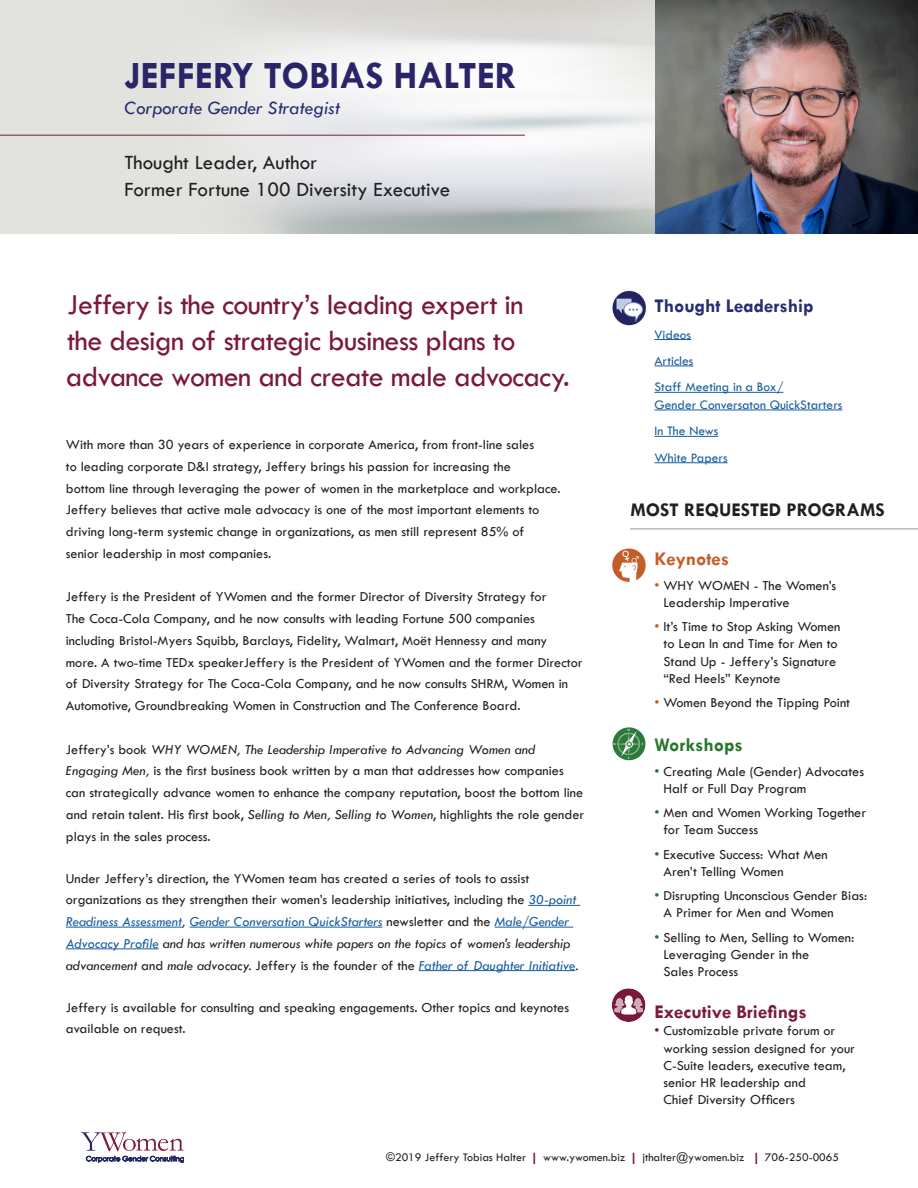
<style>
.page{position:relative;width:918px;height:1188px;background:#fff}
.page>*{position:absolute;margin:0;border:0;box-sizing:border-box;transform-origin:0 0}
.Top_Banner_Headline{font:700 39px "Tw Cen";color:#2a2569}
.Red-sub-sub_head{font:30px/36px "Tw Cen";letter-spacing:-.02em;color:#7a193c}
.Body_text{font:21px "Tw Cen";color:#231f20}
.Body_text-2{font:italic 19.5px "Tw Cen";color:#272d70}
.Body_text-3{font:700 19.5px "Tw Cen";color:#231f20}
.Body_text-4{font:700 19.5px "Tw Cen";color:#7a1c3d}
.Body_text-5{font:700 19.5px "Tw Cen";color:#272d70}
.Body_text-6{font:700 19.5px "Tw Cen";color:#27782e}
.Body_text-7{font:700 19.5px "Tw Cen";color:#c25e29}
.Red-sub-sub_head-2{font:14.25px/21.8px "Tw Cen";color:#231f20}
.Body_text-8{font:14.25px/17.2px "Tw Cen";color:#231f20}
.Body_text-9{font:13.5px/17.7px "Tw Cen";color:#175d9e}
.t1{font:12px "Tw Cen";color:#231f20}
.t2{font:700 2.85px "Futura";color:#bcd5b0}
.t3{font:700 2.55px "Futura";color:#bcd5b0}
.s1{font-style:italic}
.s2{font-style:italic;color:#175d9e}
.s3{color:#c25e29}
.s4{color:#27782e}
.s5{color:#7a193c}
.s6{font-size:18px;color:#7a193c}
</style>
<div class="page">
<svg style="left:81px;top:1132px;width:103px;height:31px"></svg>
<img style="left:0;top:0;width:656px;height:234px">
<img style="left:656px;top:0;width:262px;height:234px">
<hr style="left:528px;top:905px;width:52px;height:1px;background:#175d9e">
<hr style="left:66px;top:927px;width:116px;height:1px;background:#175d9e">
<hr style="left:190px;top:927px;width:193px;height:1px;background:#175d9e">
<hr style="left:495px;top:927px;width:78px;height:1px;background:#175d9e">
<hr style="left:66px;top:948px;width:93px;height:1px;background:#175d9e">
<hr style="left:419px;top:970px;width:156px;height:1px;background:#175d9e">
<hr style="left:654px;top:339px;width:37px;height:1px;background:#175d9e">
<hr style="left:654px;top:366px;width:39px;height:1px;background:#175d9e">
<hr style="left:654px;top:392px;width:129px;height:1px;background:#175d9e">
<hr style="left:654px;top:410px;width:188px;height:1px;background:#175d9e">
<hr style="left:654px;top:436px;width:64px;height:1px;background:#175d9e">
<hr style="left:654px;top:462px;width:74px;height:1px;background:#175d9e">
<img style="left:612px;top:290px;width:35px;height:36px">
<svg style="left:612px;top:988px;width:33px;height:34px"></svg>
<svg style="left:612px;top:727px;width:34px;height:34px"></svg>
<img style="left:612px;top:548px;width:34px;height:35px">
<hr style="left:630px;top:529px;width:288px;height:1px;background:#939598">
<hr style="left:0;top:135px;width:525px;height:1px;background:#7a1c3d">
<p class="Top_Banner_Headline" style="left:124px;top:53px;width:394px">JEFFERY TOBIAS HALTER</p>
<p class="Body_text-2" style="left:124px;top:96px;width:217px">Corporate Gender Strategist</p>
<p class="Body_text" style="left:124px;top:150px;width:194px">Thought Leader, Author</p>
<p class="Body_text" style="left:124px;top:177px;width:327px">Former Fortune 100 Diversity Executive</p>
<p class="Red-sub-sub_head" style="left:66px;top:286px;width:506px">Jeffery is the country’s leading expert in<br>the design of strategic business plans to advance women and create male advocacy.</p>
<p class="Red-sub-sub_head-2" style="left:66px;top:434px;width:496px">With more than 30 years of experience in corporate America, from front-line sales<br>to leading corporate D&amp;I strategy, Jeffery brings his passion for increasing the<br>bottom line through leveraging the power of women in the marketplace and workplace.<br>Jeffery believes that active male advocacy is one of the most important elements to driving long-term systemic change in organizations, as men still represent 85% of senior leadership in most companies.</p>
<p class="Red-sub-sub_head-2" style="left:66px;top:586px;width:518px">Jeffery is the President of YWomen and the former Director of Diversity Strategy for<br>The Coca-Cola Company, and he now consults with leading Fortune 500 companies including Bristol-Myers Squibb, Barclays, Fidelity, Walmart, Moët Hennessy and many<br>more. A two-time TEDx speakerJeffery is the President of YWomen and the former Director of Diversity Strategy for The Coca-Cola Company, and he now consults SHRM, Women in Automotive, Groundbreaking Women in Construction and The Conference Board.</p>
<p class="Red-sub-sub_head-2" style="left:66px;top:738px;width:520px">Jeffery’s book <span class="s1">WHY WOMEN, The Leadership Imperative to Advancing Women and Engaging Men,</span> is the first business book written by a man that addresses how companies can strategically advance women to enhance the company reputation, boost the bottom line and retain talent. His first book, <span class="s1">Selling to Men, Selling to Women</span>, highlights the role gender plays in the sales process.</p>
<p class="Body_text-8" style="left:66px;top:867px;width:514px;line-height:21.8px">Under Jeffery’s direction, the YWomen team has created a series of tools to assist organizations as they strengthen their women’s leadership initiatives, including the <span class="s2">30-point Readiness Assessment</span><span class="s1">,</span> <span class="s2">Gender Conversation QuickStarters</span> newsletter and the <span class="s2">Male/Gender Advocacy Profile</span> <span class="s1">and has written numerous white papers on the topics of women’s leadership advancement</span> and <span class="s1">male advocacy.</span> Jeffery is the founder of the <span class="s2">Father of Daughter Initiative</span><span class="s1">.</span></p>
<p class="Body_text-8" style="left:66px;top:996px;width:505px;line-height:21.8px">Jeffery is available for consulting and speaking engagements. Other topics and keynotes available on request.</p>
<p class="Body_text-5" style="left:654px;top:294px;width:161px">Thought Leadership</p>
<p class="Body_text-9" style="left:654px;top:325px;width:38px">Videos</p>
<p class="Body_text-9" style="left:654px;top:352px;width:40px">Articles</p>
<p class="Body_text-9" style="left:654px;top:378px;width:189px">Staff Meeting in a Box/<br>Gender Conversaton QuickStarters</p>
<p class="Body_text-9" style="left:654px;top:422px;width:65px">In The News</p>
<p class="Body_text-9" style="left:654px;top:449px;width:75px">White Papers</p>
<p class="Body_text-3" style="left:630px;top:498px;width:256px">MOST REQUESTED PROGRAMS</p>
<p class="t2" style="left:628px;top:728px;width:4px">N</p>
<p class="t2" style="left:628px;top:756px;width:3px">S</p>
<p class="t3" style="left:613px;top:742px;width:4px">W</p>
<p class="t2" style="left:642px;top:742px;width:3px">E</p>
<p class="Body_text-7" style="left:654px;top:547px;width:76px">Keynotes</p>
<p class="Body_text-8" style="left:663px;top:576px;width:174px;text-indent:-9px"><span class="s3">•</span> WHY WOMEN - The Women’s<br>Leadership Imperative</p>
<p class="Body_text-8" style="left:663px;top:618px;width:179px;text-indent:-9px"><span class="s3">•</span> It’s Time to Stop Asking Women to Lean In and Time for Men to<br>Stand Up - Jeffery’s Signature “Red Heels” Keynote</p>
<p class="Body_text-8" style="left:654px;top:694px;width:197px"><span class="s3">•</span> Women Beyond the Tipping Point</p>
<p class="Body_text-6" style="left:654px;top:733px;width:90px">Workshops</p>
<p class="Body_text-8" style="left:663px;top:762px;width:202px;text-indent:-9px"><span class="s4">•</span> Creating Male (Gender) Advocates<br>Half or Full Day Program</p>
<p class="Body_text-8" style="left:663px;top:804px;width:204px;text-indent:-9px"><span class="s4">•</span> Men and Women Working Together for Team Success</p>
<p class="Body_text-8" style="left:663px;top:845px;width:166px;text-indent:-9px"><span class="s4">•</span> Executive Success: What Men<br>Aren’t Telling Women</p>
<p class="Body_text-8" style="left:663px;top:887px;width:205px;text-indent:-9px"><span class="s4">•</span> Disrupting Unconscious Gender Bias:<br>A Primer for Men and Women</p>
<p class="Body_text-8" style="left:663px;top:928px;width:192px;text-indent:-9px"><span class="s4">•</span> Selling to Men, Selling to Women:<br>Leveraging Gender in the<br>Sales Process</p>
<p class="Body_text-4" style="left:654px;top:1000px;width:154px">Executive Briefings</p>
<p class="Body_text-8" style="left:663px;top:1022px;width:193px;text-indent:-9px"><span class="s5">•</span> Customizable private forum or working session designed for your<br>C-Suite leaders, executive team, senior HR leadership and<br>Chief Diversity Officers</p>
<p class="t1" style="left:386px;top:1150px;width:454px">©2019 Jeffery Tobias Halter <span class="s6">I</span> www.ywomen.biz <span class="s6">I</span> jthalter@ywomen.biz <span class="s6">I</span> 706-250-0065</p>
</div>
